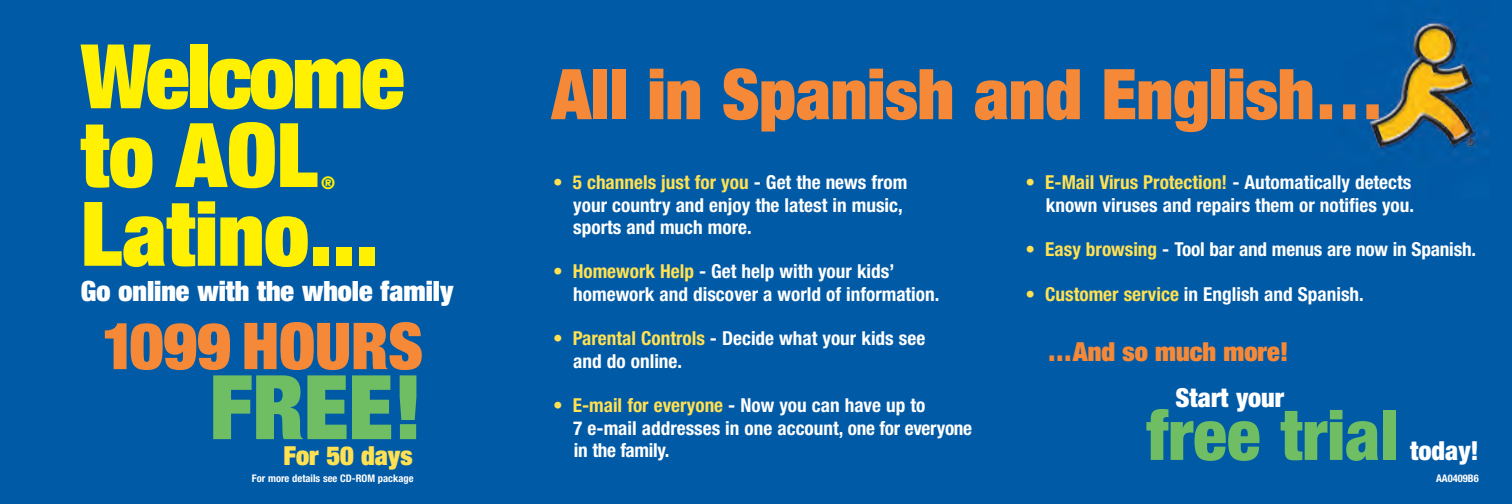
<style>
.page{position:relative;width:1512px;height:504px;background:#015aa5}
.page>*{position:absolute;margin:0;border:0;box-sizing:border-box;transform-origin:0 0}
.t1{font:900 expanded 89.25px "Helvetica Neue";color:#fff101}
.t2{font:900 expanded 89.25px "Helvetica Neue";letter-spacing:-.02em;color:#fff101}
.t3{font:900 expanded 89.25px "Helvetica Neue";color:#6fbe64}
.t4{font:900 expanded 70px "Helvetica Neue";color:#f58938}
.t5{font:900 condensed 70px "Helvetica Neue";color:#6fbe64}
.t6{font:900 expanded 64.75px "Helvetica Neue";color:#f58938}
.t7{font:900 expanded 28px "Helvetica Neue";color:#fff}
.t8{font:900 expanded 26.25px "Helvetica Neue";color:#f58938}
.t9{font:900 condensed 26.25px "Helvetica Neue";color:#fff}
.t10{font:900 expanded 26.25px "Helvetica Neue";color:#ffe152}
.t11{font:700 condensed 19.25px/22.2px "Helvetica Neue";color:#fff}
.t12{font:900 expanded 17.5px "Helvetica Neue";color:#fff101}
.t13{font:700 condensed 10.5px "Helvetica Neue";color:#fff}
.s1{color:#ffe152}
</style>
<div class="page">
<p class="t2" style="left:81px;top:45px;width:325px">Welcome</p>
<p class="t1" style="left:81px;top:123px;width:239px">to AOL</p>
<p class="t12" style="left:321px;top:176px;width:15px">®</p>
<p class="t1" style="left:81px;top:202px;width:299px">Latino...</p>
<p class="t7" style="left:81px;top:281px;width:374px">Go online with the whole family</p>
<p class="t6" style="left:102px;top:323px;width:323px">1099 HOURS</p>
<p class="t3" style="left:210px;top:375px;width:215px">FREE!</p>
<p class="t10" style="left:284px;top:447px;width:131px">For 50 days</p>
<p class="t4" style="left:551px;top:69px;width:835px">All in Spanish and English…</p>
<p class="t11" style="left:573px;top:173px;width:336px;text-indent:-20px"><span class="s1">• 5 channels just for you</span> - Get the news from your country and enjoy the latest in music, sports and much more.</p>
<p class="t11" style="left:573px;top:262px;width:368px;text-indent:-20px"><span class="s1">• Homework Help</span> - Get help with your kids’ homework and discover a world of information.</p>
<p class="t11" style="left:573px;top:329px;width:353px;text-indent:-20px"><span class="s1">• Parental Controls</span> - Decide what your kids see and do online.</p>
<p class="t11" style="left:573px;top:396px;width:400px;text-indent:-20px"><span class="s1">• E-mail for everyone</span> - Now you can have up to<br>7 e-mail addresses in one account, one for everyone in the family.</p>
<p class="t11" style="left:1026px;top:173px;width:390px;text-align:right"><span class="s1">• E-Mail Virus Protection!</span> - Automatically detects known viruses and repairs them or notifies you.</p>
<p class="t11" style="left:1026px;top:240px;width:452px"><span class="s1">• Easy browsing</span> - Tool bar and menus are now in Spanish.</p>
<p class="t11" style="left:1026px;top:284px;width:340px"><span class="s1">• Customer service</span> in English and Spanish.</p>
<p class="t8" style="left:1049px;top:342px;width:242px">...And so much more!</p>
<p class="t9" style="left:1176px;top:389px;width:110px">Start your</p>
<p class="t5" style="left:1146px;top:410px;width:253px">free trial</p>
<p class="t9" style="left:1410px;top:441px;width:70px">today!</p>
<p class="t13" style="left:252px;top:474px;width:163px">For more details see CD-ROM package</p>
<p class="t13" style="left:1436px;top:474px;width:44px">AA0409B6</p>
</div>
